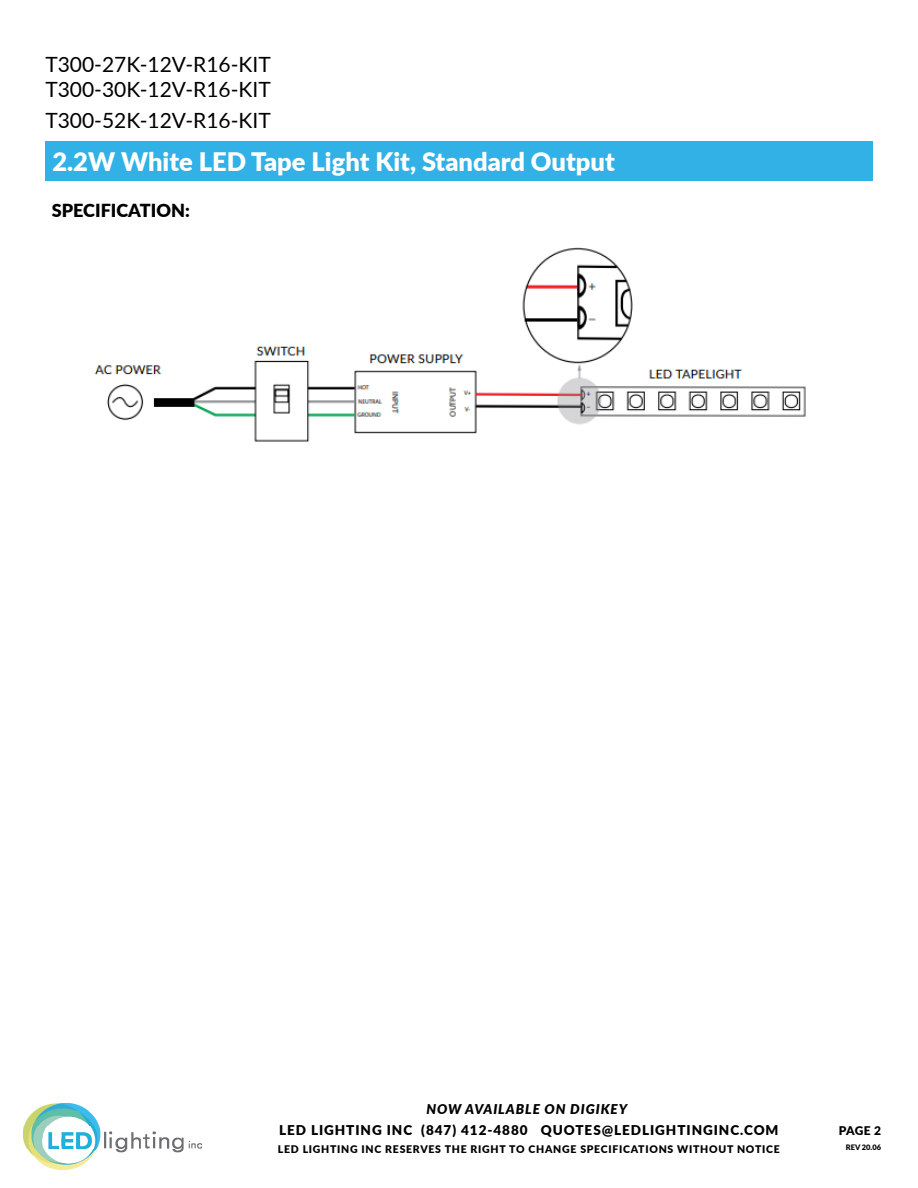
<style>
.page{position:relative;width:918px;height:1188px;background:#fff}
.page>*{position:absolute;margin:0;border:0;box-sizing:border-box;transform-origin:0 0}
.t1{font:900 25.5px "Lato";color:#fff}
.t2{font:21px/25.2px "Lato";color:#000101}
.t3{font:900 18px "Lato";color:#000}
.t4{font:900 13.5px "Lato";letter-spacing:.07em;color:#000}
.t5{font:italic 900 13.5px "Lato";letter-spacing:.07em;color:#000}
.t6{font:900 12px "Lato";color:#000}
.t7{font:900 10.5px "Lato";letter-spacing:.07em;color:#000}
.t8{font:900 7.5px "Lato";color:#000}
</style>
<div class="page">
<div style="left:45px;top:141px;width:828px;height:40px;background:#31b1e6"></div>
<img style="left:24px;top:1104px;width:178px;height:66px">
<img style="left:94px;top:247px;width:712px;height:195px">
<h2 class="t2" style="left:45px;top:51px;width:227px">T300-27K-12V-R16-KIT<br>T300-30K-12V-R16-KIT</h2>
<h2 class="t2" style="left:45px;top:107px;width:227px">T300-52K-12V-R16-KIT</h2>
<h1 class="t1" style="left:52px;top:143px;width:564px">2.2W White LED Tape Light Kit, Standard Output</h1>
<h3 class="t3" style="left:52px;top:197px;width:139px">SPECIFICATION:</h3>
<p class="t5" style="left:426px;top:1099px;width:202px">NOW AVAILABLE ON DIGIKEY</p>
<p class="t4" style="left:279px;top:1120px;width:501px">LED LIGHTING INC (847) 412-4880 QUOTES@LEDLIGHTINGINC.COM</p>
<p class="t7" style="left:278px;top:1141px;width:504px">LED LIGHTING INC RESERVES THE RIGHT TO CHANGE SPECIFICATIONS WITHOUT NOTICE</p>
<p class="t6" style="left:839px;top:1121px;width:44px">PAGE 2</p>
<p class="t8" style="left:846px;top:1141px;width:37px">REV 20.06</p>
</div>
